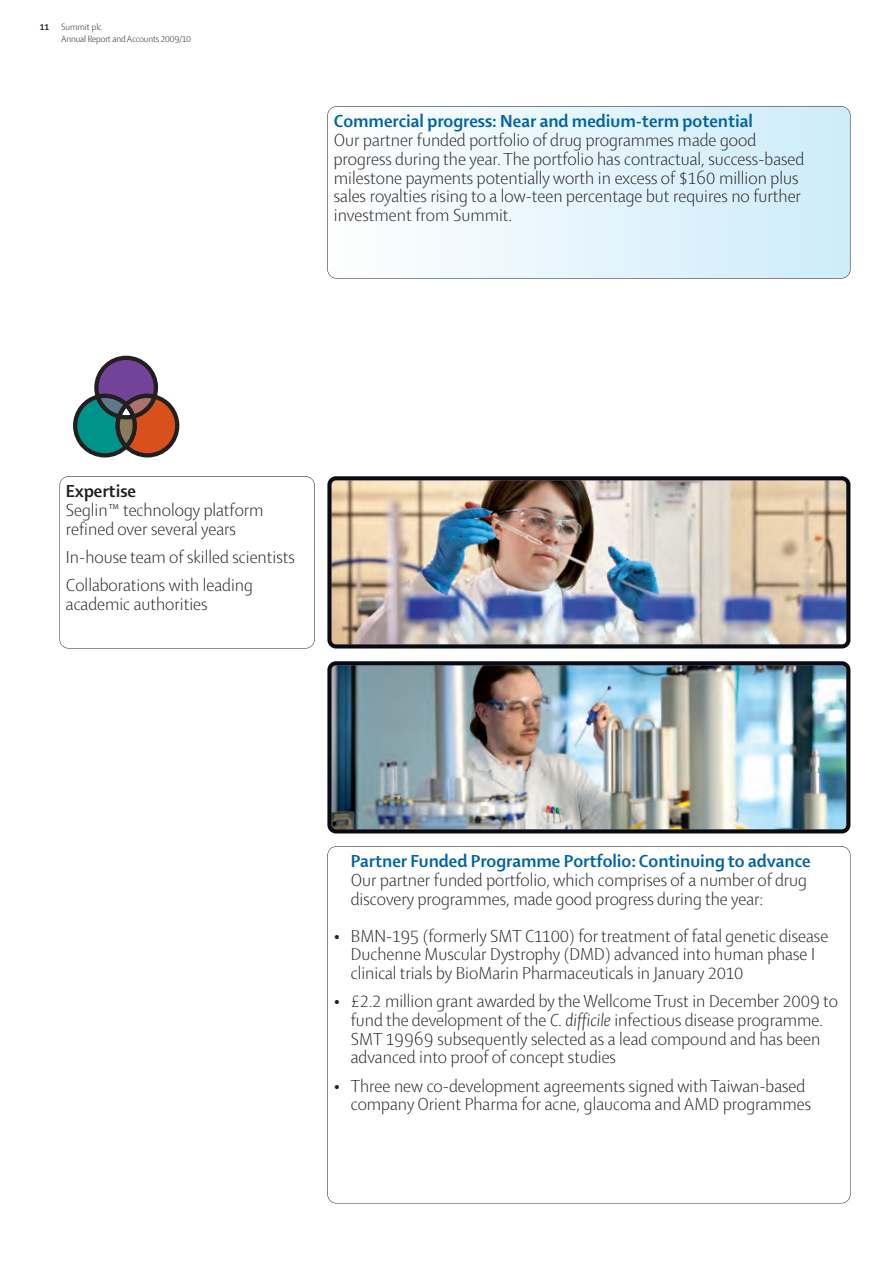
<style>
.page{position:relative;width:893px;height:1263px;background:#fff}
.page>*{position:absolute;margin:0;border:0;box-sizing:border-box;transform-origin:0 0}
.t1{font:300 18.75px/18.8px "Shaker 2";color:#231f20}
.t2{font:700 18.75px "Shaker 2";color:#0063a4}
.t3{font:700 18.75px "Shaker 2";color:#231f20}
.t4{font:300 9.75px/12px "Shaker 2";letter-spacing:-.015em;color:#231f20}
.t5{font:700 9.75px "Shaker 2";color:#231f20}
.s1{font-style:italic}
</style>
<div class="page">
<div style="left:60px;top:476px;width:255px;height:172px;border:1px solid #231f20;border-radius:9px"></div>
<svg style="left:327px;top:661px;width:523px;height:172px;background:#1a1d24"></svg>
<img style="left:332px;top:665px;width:514px;height:164px;border-radius:4px">
<svg style="left:327px;top:476px;width:523px;height:172px;background:#1d1f25"></svg>
<img style="left:332px;top:480px;width:514px;height:164px;border-radius:4px">
<div style="left:328px;top:106px;width:522px;height:172px;background:linear-gradient(to right,#feffff,#cdebfa);border-radius:9px"></div>
<div style="left:327px;top:106px;width:523px;height:173px;border:1px solid #231f20;border-radius:9px"></div>
<svg style="left:73px;top:356px;width:107px;height:102px"></svg>
<p class="t5" style="left:40px;top:24px;width:11px">11</p>
<p class="t4" style="left:61px;top:22px;width:131px">Summit plc<br>Annual Report and Accounts 2009/10</p>
<p class="t2" style="left:334px;top:115px;width:421px">Commercial progress: Near and medium-term potential</p>
<p class="t1" style="left:334px;top:133px;width:472px">Our partner funded portfolio of drug programmes made good progress during the year. The portfolio has contractual, success-based milestone payments potentially worth in excess of $160 million plus sales royalties rising to a low-teen percentage but requires no further investment from Summit.</p>
<p class="t3" style="left:66px;top:485px;width:72px">Expertise</p>
<p class="t1" style="left:66px;top:503px;width:199px">Seglin™ technology platform refined over several years</p>
<p class="t1" style="left:66px;top:545px;width:230px;line-height:28.2px">In-house team of skilled scientists<br>Collaborations with leading</p>
<p class="t1" style="left:66px;top:597px;width:143px">academic authorities</p>
<p class="t2" style="left:351px;top:855px;width:461px">Partner Funded Programme Portfolio: Continuing to advance</p>
<p class="t1" style="left:351px;top:873px;width:458px">Our partner funded portfolio, which comprises of a number of drug discovery programmes, made good progress during the year:</p>
<p class="t1" style="left:351px;top:928px;width:479px;text-indent:-17px">• BMN-195 (formerly SMT C1100) for treatment of fatal genetic disease<br>Duchenne Muscular Dystrophy (DMD) advanced into human phase I clinical trials by BioMarin Pharmaceuticals in January 2010</p>
<p class="t1" style="left:351px;top:994px;width:489px;text-indent:-17px">• £2.2 million grant awarded by the Wellcome Trust in December 2009 to fund the development of the <span class="s1">C. difficile</span> infectious disease programme.<br>SMT 19969 subsequently selected as a lead compound and has been advanced into proof of concept studies</p>
<p class="t1" style="left:351px;top:1078px;width:462px;text-indent:-17px">• Three new co-development agreements signed with Taiwan-based company Orient Pharma for acne, glaucoma and AMD programmes</p>
</div>
